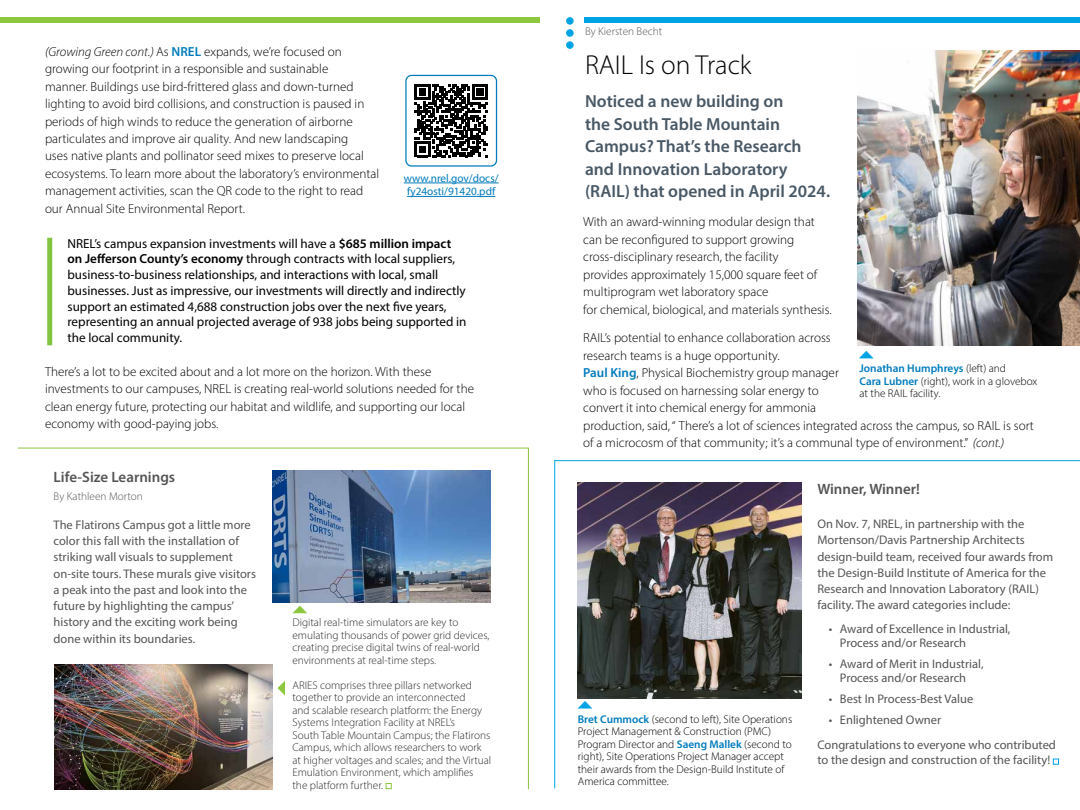
<style>
.page{position:relative;width:1080px;height:810px;background:#fff}
.page>*{position:absolute;margin:0;border:0;box-sizing:border-box;transform-origin:0 0}
.t1{font:300 27.5px "Myriad Pro";color:#000}
.t2{font:600 17.5px/22.5px "Myriad Pro";color:#485865}
.t3{font:600 15px "Myriad Pro";color:#555}
.t4{font:300 13.12px/17.5px "Myriad Pro";color:#000}
.t5{font:13.12px/15.8px "Myriad Pro";color:#000}
.t6{font:12.5px/16.2px "Myriad Pro";color:#555}
.t7{font:300 11.25px/12.5px "Myriad Pro";color:#2e2c2c}
.t8{font:300 11.25px/12.5px "Myriad Pro";color:#000101}
.t9{font:11.25px/13.5px "Myriad Pro";color:#007bbd}
.t10{font:300 11.25px "Myriad Pro";color:#555}
.s1{font-style:italic}
.s2{font-weight:600;color:#007bbd}
.s3{font-weight:600}
.s4{color:#000101}
</style>
<div class="page">
<div style="left:0;top:17px;width:540px;height:5px;background:#8dc63f"></div>
<div style="left:47px;top:238px;width:5px;height:107px;background:#82c341"></div>
<div style="left:585px;top:17px;width:495px;height:5px;background:#00a4e4"></div>
<hr style="left:404px;top:183px;width:95px;height:1px;background:#007bbd">
<hr style="left:407px;top:196px;width:88px;height:1px;background:#007bbd">
<svg style="left:415px;top:84px;width:73px;height:73px"></svg>
<div style="left:405px;top:75px;width:92px;height:92px;border:1px solid #007bbd;border-radius:6px"></div>
<div style="left:566px;top:17px;width:8px;height:8px;background:#00a4e4;border-radius:50%"></div>
<div style="left:566px;top:29px;width:8px;height:8px;background:#00a4e4;border-radius:50%"></div>
<div style="left:566px;top:41px;width:8px;height:8px;background:#00a4e4;border-radius:50%"></div>
<img style="left:18px;top:447px;width:511px;height:343px">
<svg style="left:292px;top:606px;width:15px;height:7px"></svg>
<svg style="left:277px;top:681px;width:8px;height:14px"></svg>
<svg style="left:386px;top:783px;width:6px;height:6px"></svg>
<svg style="left:859px;top:351px;width:14px;height:7px"></svg>
<img style="left:858px;top:51px;width:222px;height:295px">
<svg style="left:554px;top:460px;width:526px;height:329px"></svg>
<svg style="left:578px;top:701px;width:14px;height:8px"></svg>
<img style="left:577px;top:483px;width:225px;height:216px">
<svg style="left:1053px;top:759px;width:6px;height:6px"></svg>
<p class="t4" style="left:45px;top:42px;width:336px"><span class="s1">(Growing Green cont.)</span> As <span class="s2">NREL</span> expands, we’re focused on growing our footprint in a responsible and sustainable<br>manner. Buildings use bird-frittered glass and down-turned lighting to avoid bird collisions, and construction is paused in periods of high winds to reduce the generation of airborne particulates and improve air quality. And new landscaping<br>uses native plants and pollinator seed mixes to preserve local ecosystems. To learn more about the laboratory’s environmental management activities, scan the QR code to the right to read our Annual Site Environmental Report.</p>
<p class="t9" style="left:404px;top:171px;width:96px">www.nrel.gov/docs/ fy24osti/91420.pdf</p>
<p class="t5" style="left:67px;top:235px;width:401px">NREL’s campus expansion investments will have a <span class="s3">$685 million impact on Jeferson County’s economy</span> through contracts with local suppliers, business-to-business relationships, and interactions with local, small businesses. Just as impressive, our investments will directly and indirectly support an estimated 4,688 construction jobs over the next fve years, representing an annual projected average of 938 jobs being supported in the local community.</p>
<p class="t4" style="left:45px;top:363px;width:431px">There’s a lot to be excited about and a lot more on the horizon. With these investments to our campuses, NREL is creating real-world solutions needed for the clean energy future, protecting our habitat and wildlife, and supporting our local</p>
<p class="t4" style="left:45px;top:415px;width:175px">economy with good-paying jobs.</p>
<p class="t3" style="left:54px;top:467px;width:123px">Life-Size Learnings</p>
<p class="t10" style="left:54px;top:490px;width:91px">By Kathleen Morton</p>
<p class="t6" style="left:54px;top:516px;width:204px">The Flatirons Campus got a little more color this fall with the installation of striking wall visuals to supplement on-site tours. These murals give visitors a peak into the past and look into the future by highlighting the campus’ history and the exciting work being done within its boundaries.</p>
<p class="t7" style="left:292px;top:616px;width:198px">Digital real-time simulators are key to emulating thousands of power grid devices, creating precise digital twins of real-world environments at real-time steps.</p>
<p class="t7" style="left:292px;top:679px;width:200px">ARIES comprises three pillars networked together to provide an interconnected<br>and scalable research platform: the Energy Systems Integration Facility at NREL’s<br>South Table Mountain Campus; the Flatirons Campus, which allows researchers to work at higher voltages and scales; and the Virtual Emulation Environment, which amplifes<br>the platform further.</p>
<p class="t10" style="left:585px;top:25px;width:79px">By Kiersten Becht</p>
<h1 class="t1" style="left:585px;top:48px;width:168px">RAIL Is on Track</h1>
<h3 class="t2" style="left:585px;top:90px;width:247px">Noticed a new building on<br>the South Table Mountain<br>Campus? That’s the Research and Innovation Laboratory (RAIL) that opened in April 2024.</h3>
<p class="t4" style="left:583px;top:213px;width:250px">With an award-winning modular design that can be reconfgured to support growing cross-disciplinary research, the facility<br>provides approximately 15,000 square feet of multiprogram wet laboratory space<br>for chemical, biological, and materials synthesis.</p>
<p class="t4" style="left:583px;top:329px;width:452px">RAIL’s potential to enhance collaboration across<br>research teams is a huge opportunity.<br><span class="s2">Paul King</span>, Physical Biochemistry group manager<br>who is focused on harnessing solar energy to<br>convert it into chemical energy for ammonia<br>production, said, <span class="s4">“</span> There’s a lot of sciences integrated across the campus, so RAIL is sort of a microcosm of that community; it’s a communal type of environment.” <span class="s1">(cont.)</span></p>
<p class="t8" style="left:859px;top:362px;width:179px"><span class="s2">Jonathan Humphreys</span> (left) and<br><span class="s2">Cara Lubner</span> (right), work in a glovebox at the RAIL facility.</p>
<p class="t8" style="left:578px;top:712px;width:216px"><span class="s2">Bret Cummock</span> (second to left), Site Operations Project Management &amp; Construction (PMC)<br>Program Director and <span class="s2">Saeng Mallek</span> (second to right), Site Operations Project Manager accept their awards from the Design-Build Institute of America committee.</p>
<h4 class="t3" style="left:817px;top:479px;width:104px">Winner, Winner!</h4>
<p class="t6" style="left:817px;top:516px;width:237px">On Nov. 7, NREL, in partnership with the Mortenson/Davis Partnership Architects design-build team, received four awards from the Design-Build Institute of America for the Research and Innovation Laboratory (RAIL) facility. The award categories include:</p>
<p class="t6" style="left:840px;top:622px;width:172px;line-height:13.8px;text-indent:-11px">• Award of Excellence in Industrial,<br>Process and/or Research</p>
<p class="t6" style="left:829px;top:657px;width:156px;line-height:13.8px;text-align:center">• Award of Merit in Industrial,<br>Process and/or Research</p>
<p class="t6" style="left:829px;top:691px;width:146px">• Best In Process-Best Value</p>
<p class="t6" style="left:829px;top:712px;width:114px">• Enlightened Owner</p>
<p class="t6" style="left:817px;top:737px;width:240px;line-height:15px">Congratulations to everyone who contributed to the design and construction of the facility!</p>
</div>
